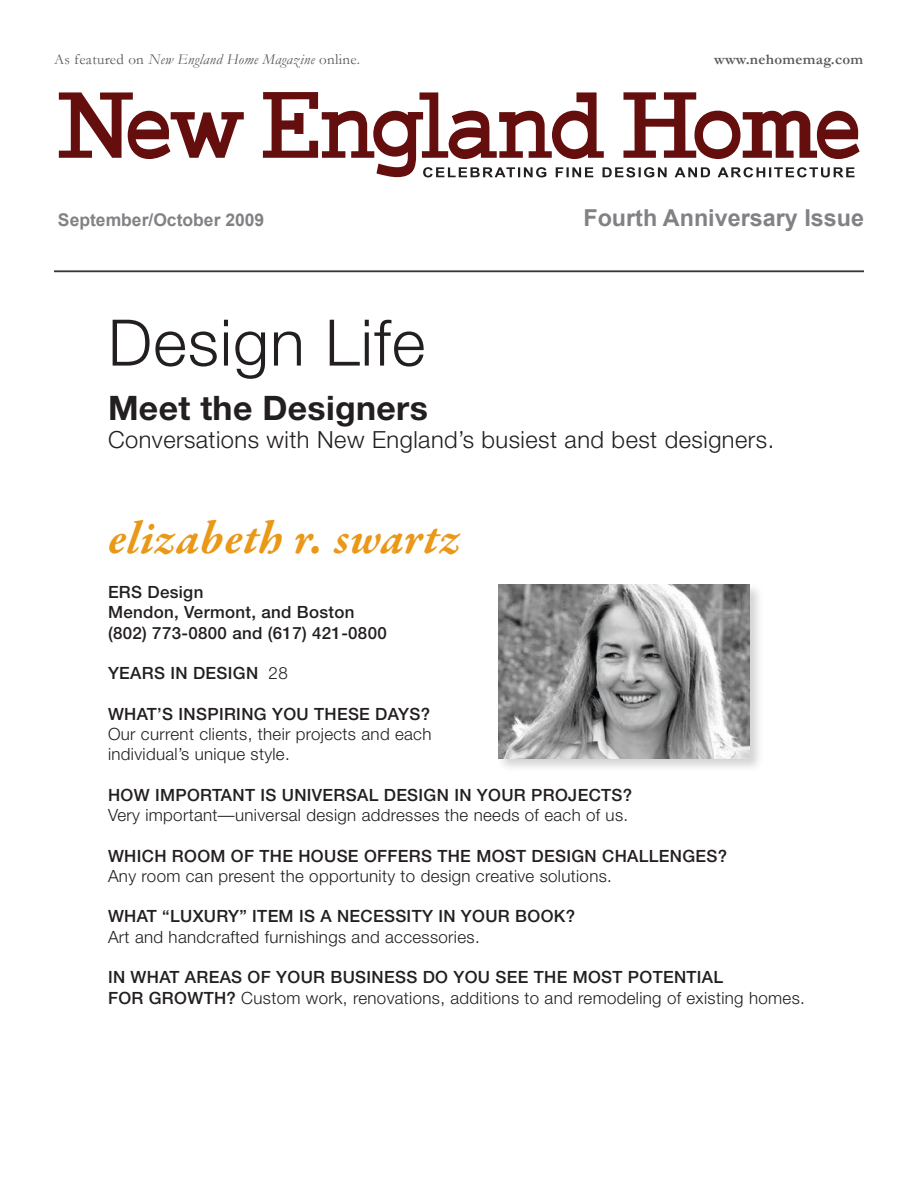
<style>
.page{position:relative;width:918px;height:1188px;background:#fff}
.page>*{position:absolute;margin:0;border:0;box-sizing:border-box;transform-origin:0 0}
.t1{font:300 64.2px "Helvetica Neue";letter-spacing:.02em;color:#231f20}
.t2{font:italic 700 47.25px "Garamond Premr Pro";letter-spacing:.02em;color:#e99818}
.t3{font:700 33.75px "Helvetica Neue";letter-spacing:.01em;color:#231f20}
.t4{font:300 23.7px "Helvetica Neue";letter-spacing:.02em;color:#231f20}
.t5{font:700 23.4px "Arial";color:#808285}
.t6{font:700 17.55px "Arial";color:#808285}
.t7{font:300 16.95px/20.2px "Helvetica Neue";letter-spacing:.02em;color:#231f20}
.t8{font:500 16.95px/20.2px "Helvetica Neue";letter-spacing:.02em;color:#231f20}
.t9{font:italic 15px "Garamond";letter-spacing:.02em;color:#58595b}
.t10{font:700 15px "Garamond";letter-spacing:.02em;color:#58595b}
.s1{font-style:normal}
.s2{font-weight:300}
.s3{font-weight:500}
</style>
<div class="page">
<div style="left:495px;top:581px;width:270px;height:193px;background:#231f20;opacity:.2"></div>
<img style="left:498px;top:584px;width:251px;height:174px">
<svg style="left:59px;top:92px;width:185px;height:67px"></svg>
<svg style="left:263px;top:92px;width:597px;height:85px"></svg>
<hr style="left:54px;top:271px;width:810px;height:1px;background:#231f20">
<p class="t9" style="left:54px;top:50px;width:308px"><span class="s1">As featured on</span> New England Home Magazine <span class="s1">online.</span></p>
<p class="t10" style="left:714px;top:50px;width:151px">www.nehomemag.com</p>
<p class="t6" style="left:58px;top:210px;width:208px">September/October 2009</p>
<h3 class="t5" style="left:583px;top:205px;width:282px">Fourth Anniversary Issue</h3>
<h1 class="t1" style="left:108px;top:303px;width:319px">Design Life</h1>
<h3 class="t3" style="left:108px;top:387px;width:321px">Meet the Designers</h3>
<h3 class="t4" style="left:108px;top:425px;width:668px">Conversations with New England’s busiest and best designers.</h3>
<h2 class="t2" style="left:108px;top:510px;width:354px">elizabeth r. swartz</h2>
<p class="t8" style="left:108px;top:582px;width:280px">ERS Design<br>Mendon, Vermont, and Boston (802) 773-0800 and (617) 421-0800</p>
<p class="t8" style="left:108px;top:663px;width:181px">YEARS IN DESIGN <span class="s2">28</span></p>
<p class="t8" style="left:108px;top:703px;width:324px">WHAT’S INSPIRING YOU THESE DAYS?</p>
<p class="t7" style="left:108px;top:723px;width:325px">Our current clients, their projects and each individual’s unique style.</p>
<p class="t8" style="left:108px;top:785px;width:526px">HOW IMPORTANT IS UNIVERSAL DESIGN IN YOUR PROJECTS?</p>
<p class="t7" style="left:108px;top:805px;width:522px">Very important—universal design addresses the needs of each of us.</p>
<p class="t8" style="left:108px;top:845px;width:621px">WHICH ROOM OF THE HOUSE OFFERS THE MOST DESIGN CHALLENGES?</p>
<p class="t7" style="left:108px;top:865px;width:505px">Any room can present the opportunity to design creative solutions.</p>
<p class="t8" style="left:108px;top:906px;width:469px">WHAT “LUXURY” ITEM IS A NECESSITY IN YOUR BOOK?</p>
<p class="t7" style="left:108px;top:926px;width:373px">Art and handcrafted furnishings and accessories.</p>
<p class="t7" style="left:108px;top:967px;width:698px"><span class="s3">IN WHAT AREAS OF YOUR BUSINESS DO YOU SEE THE MOST POTENTIAL<br>FOR GROWTH?</span> Custom work, renovations, additions to and remodeling of existing homes.</p>
</div>
